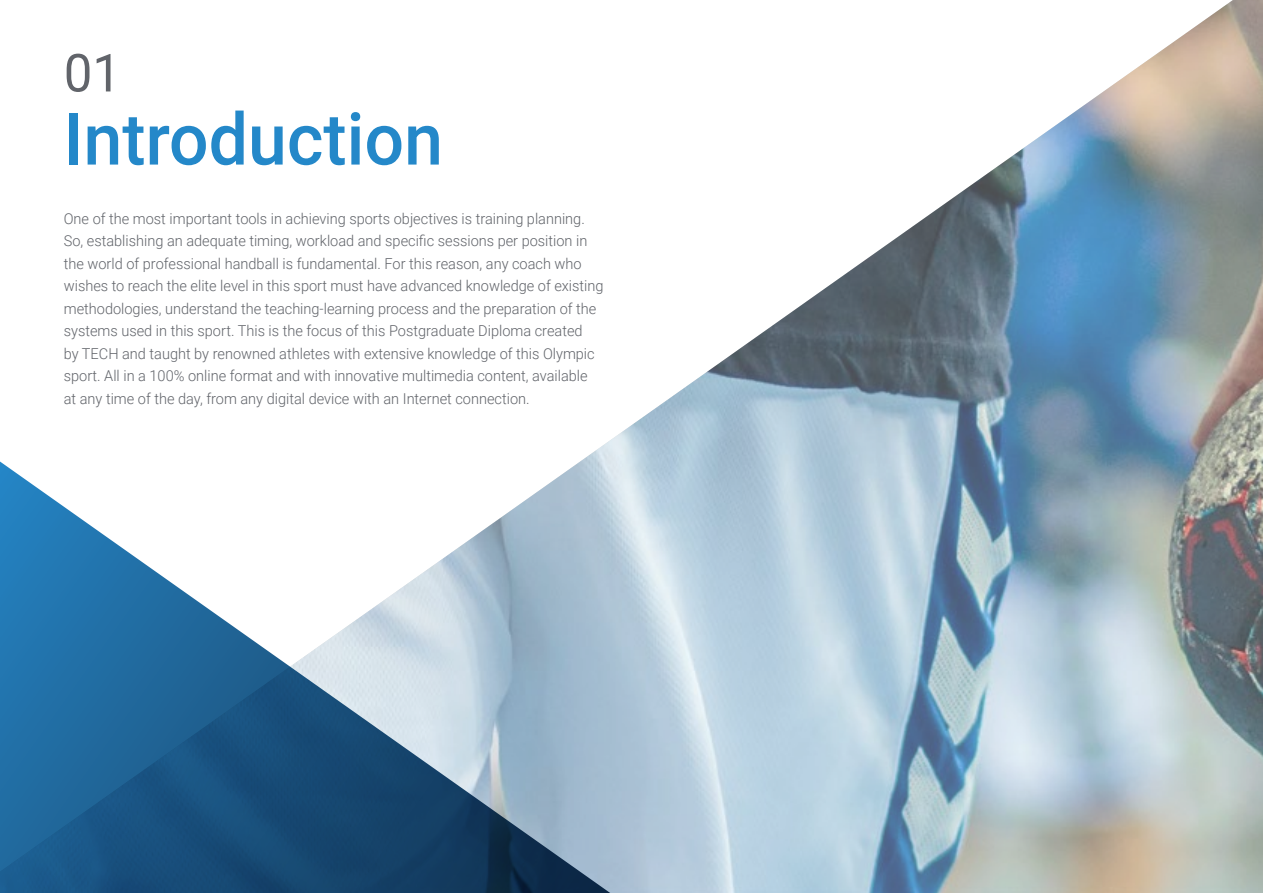
<style>
.page{position:relative;width:1263px;height:893px;background:#fff}
.page>*{position:absolute;margin:0;border:0;box-sizing:border-box;transform-origin:0 0}
.t1{font:500 72px "Roboto";color:#2488c9}
.t2{font:52.5px "Roboto";color:#61646a}
.t3{font:300 15px/22.5px "Roboto";color:#61646a}
</style>
<div class="page">
<img style="left:602px;top:0;width:661px;height:893px">
<svg style="left:0;top:446px;width:640px;height:447px"></svg>
<h2 class="t2" style="left:64px;top:36px;width:59px">01</h2>
<h1 class="t1" style="left:64px;top:89px;width:381px">Introduction</h1>
<p class="t3" style="left:64px;top:207px;width:541px">One of the most important tools in achieving sports objectives is training planning.<br>So, establishing an adequate timing, workload and specific sessions per position in the world of professional handball is fundamental. For this reason, any coach who wishes to reach the elite level in this sport must have advanced knowledge of existing methodologies, understand the teaching-learning process and the preparation of the systems used in this sport. This is the focus of this Postgraduate Diploma created<br>by TECH and taught by renowned athletes with extensive knowledge of this Olympic sport. All in a 100% online format and with innovative multimedia content, available at any time of the day, from any digital device with an Internet connection.</p>
</div>
